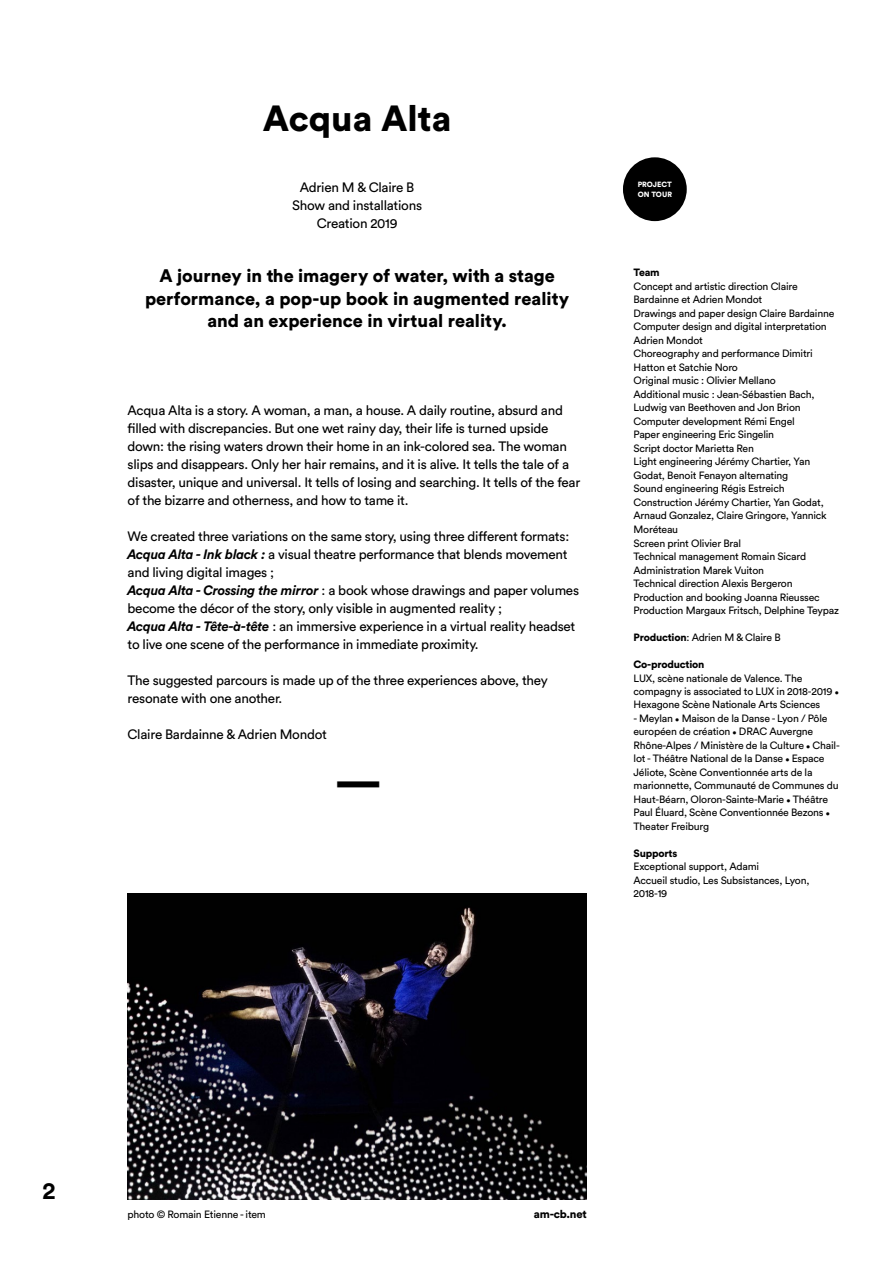
<style>
.page{position:relative;width:893px;height:1263px;background:#fff}
.page>*{position:absolute;margin:0;border:0;box-sizing:border-box;transform-origin:0 0}
.t1{font:900 45px "Circular Std";color:#000}
.t2{font:900 36px "Circular Std";color:#000}
.t3{font:700 24px "Circular Std";color:#000}
.t4{font:900 18px/22.5px "Circular Std";color:#000;text-align:center}
.t5{font:13.5px/18px "Circular Std";letter-spacing:-.02em;color:#000}
.t6{font:900 11.25px "Circular Std";letter-spacing:-.02em;color:#000}
.t7{font:10.5px/13.5px "Circular Std";letter-spacing:-.02em;color:#000}
.t8{font:900 10.5px "Circular Std";letter-spacing:-.02em;color:#000}
.t9{font:900 7.5px/10.5px "Circular Std";color:#fff}
.s1{font-weight:900}
.s2{font-size:7.5px}
.s3{font-weight:700;font-style:italic}
</style>
<div class="page">
<img style="left:128px;top:893px;width:459px;height:306px">
<div style="left:623px;top:157px;width:64px;height:64px;background:#000;border-radius:50%"></div>
<h2 class="t2" style="left:263px;top:95px;width:190px">Acqua Alta</h2>
<p class="t5" style="left:292px;top:178px;width:131px;text-align:center">Adrien M &amp; Claire B<br>Show and installations<br>Creation 2019</p>
<p class="t9" style="left:638px;top:179px;width:36px">PROJECT<br>ON TOUR</p>
<h3 class="t4" style="left:145px;top:264px;width:426px">A journey in the imagery of water, with a stage performance, a pop-up book in augmented reality and an experience in virtual reality.</h3>
<p class="t8" style="left:634px;top:266px;width:28px">Team</p>
<p class="t7" style="left:634px;top:279px;width:207px">Concept and artistic direction Claire Bardainne et Adrien Mondot<br>Drawings and paper design Claire Bardainne Computer design and digital interpretation Adrien Mondot<br>Choreography and performance Dimitri Hatton et Satchie Noro<br>Original music : Olivier Mellano<br>Additional music : Jean-Sébastien Bach, Ludwig van Beethoven and Jon Brion Computer development Rémi Engel<br>Paper engineering Eric Singelin<br>Script doctor Marietta Ren<br>Light engineering Jérémy Chartier, Yan Godat, Benoit Fenayon alternating<br>Sound engineering Régis Estreich Construction Jérémy Chartier, Yan Godat, Arnaud Gonzalez, Claire Gringore, Yannick Moréteau<br>Screen print Olivier Bral<br>Technical management Romain Sicard Administration Marek Vuiton<br>Technical direction Alexis Bergeron Production and booking Joanna Rieussec Production Margaux Fritsch, Delphine Teypaz</p>
<p class="t7" style="left:634px;top:630px;width:149px"><span class="s1">Production</span>: Adrien M &amp; Claire B</p>
<p class="t8" style="left:634px;top:657px;width:72px">Co-production</p>
<p class="t7" style="left:634px;top:671px;width:207px">LUX, scène nationale de Valence. The compagny is associated to LUX in 2018-2019 <span class="s2">•<br></span>Hexagone Scène Nationale Arts Sciences</p>
<p class="t7" style="left:634px;top:711px;width:208px">- Meylan <span class="s2">•</span> Maison de la Danse - Lyon / Pôle européen de création <span class="s2">•</span> DRAC Auvergne Rhône-Alpes / Ministère de la Culture <span class="s2">•</span> Chail&shy;lot - Théâtre National de la Danse <span class="s2">•</span> Espace Jéliote, Scène Conventionnée arts de la marionnette, Communauté de Communes du Haut-Béarn, Oloron-Sainte-Marie <span class="s2">•</span> Théâtre Paul Éluard, Scène Conventionnée Bezons <span class="s2">• </span>Theater Freiburg</p>
<p class="t8" style="left:634px;top:846px;width:45px">Supports</p>
<p class="t7" style="left:634px;top:860px;width:177px">Exceptional support, Adami<br>Accueil studio, Les Subsistances, Lyon,<br>2018-19</p>
<p class="t5" style="left:128px;top:401px;width:454px">Acqua Alta is a story. A woman, a man, a house. A daily routine, absurd and filled with discrepancies. But one wet rainy day, their life is turned upside down: the rising waters drown their home in an ink-colored sea. The woman slips and disappears. Only her hair remains, and it is alive. It tells the tale of a disaster, unique and universal. It tells of losing and searching. It tells of the fear of the bizarre and otherness, and how to tame it.</p>
<p class="t5" style="left:128px;top:527px;width:453px">We created three variations on the same story, using three different formats:<br><span class="s3">Acqua Alta - Ink black :</span> a visual theatre performance that blends movement and living digital images ;<br><span class="s3">Acqua Alta - Crossing the mirror</span> : a book whose drawings and paper volumes become the décor of the story, only visible in augmented reality ;<br><span class="s3">Acqua Alta - Tête-à-tête</span> : an immersive experience in a virtual reality headset to live one scene of the performance in immediate proximity.</p>
<p class="t5" style="left:128px;top:671px;width:422px">The suggested parcours is made up of the three experiences above, they resonate with one another.</p>
<p class="t5" style="left:128px;top:725px;width:201px">Claire Bardainne &amp; Adrien Mondot</p>
<h1 class="t1" style="left:334px;top:752px;width:50px">—</h1>
<h3 class="t3" style="left:43px;top:1175px;width:15px">2</h3>
<p class="t7" style="left:128px;top:1208px;width:140px">photo © Romain Etienne - item</p>
<p class="t6" style="left:534px;top:1207px;width:54px">am-cb.net</p>
</div>
